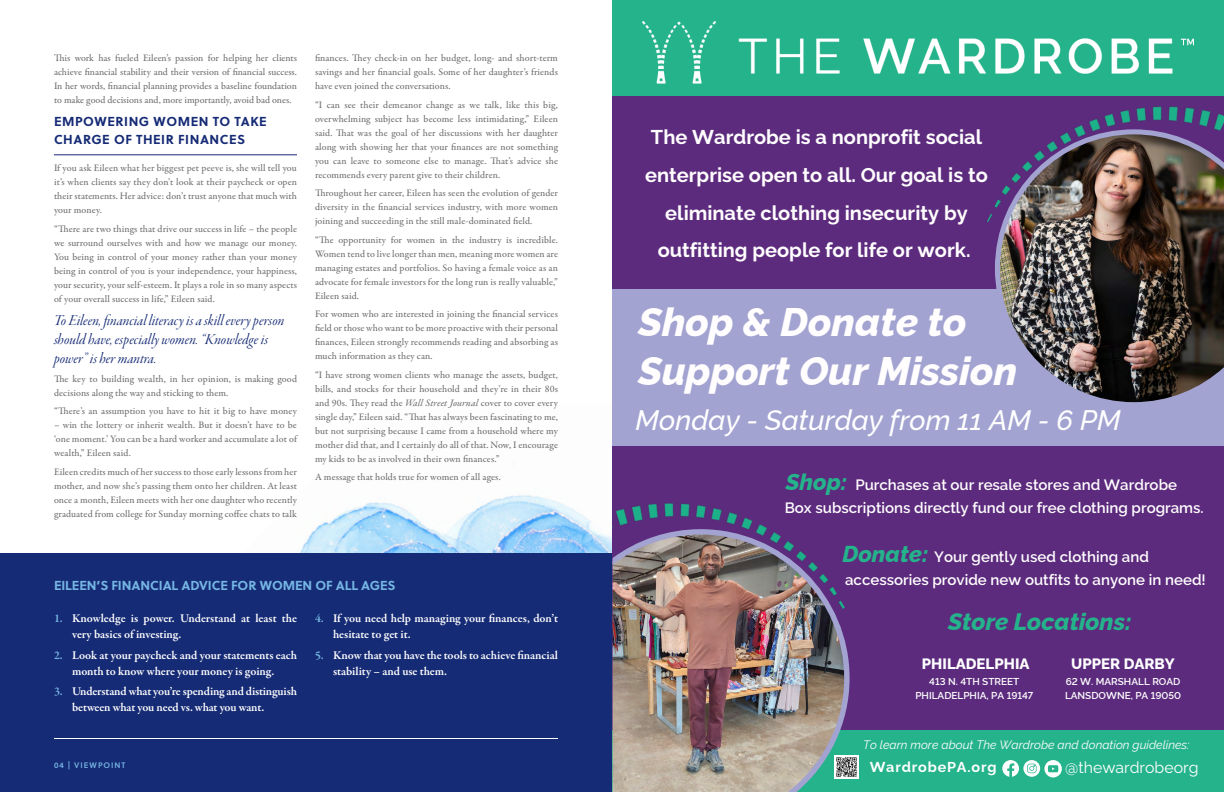
<style>
.page{position:relative;width:1224px;height:792px;background:#fff}
.page>*{position:absolute;margin:0;border:0;box-sizing:border-box;transform-origin:0 0}
.t1{font:italic 800 39.8px/49px "Raleway Wardrobe";color:#fffdfe}
.t2{font:italic 500 28.2px "Raleway Wardrobe";color:#fff}
.t3{font:italic 800 23.9px "Raleway Wardrobe";color:#25b38b}
.t4{font:italic 800 23px "Raleway Wardrobe";color:#25b38b}
.t5{font:700 20px/37.5px "Raleway Wardrobe";color:#fffdfe;text-align:center}
.t6{font:16px/19px "Garamond Premr Pro It Disp";color:#162b75}
.t7{font:15.9px "Raleway Wardrobe";color:#fff}
.t8{font:600 15px/23.3px "Raleway Wardrobe";color:#fffdfe}
.t9{font:800 15px "Raleway Wardrobe";color:#fff}
.t10{font:700 14.4px "Raleway Wardrobe";letter-spacing:.06em;color:#fff}
.t11{font:700 13px/18px "Soleil";letter-spacing:.04em;color:#162b75}
.t12{font:700 13px "Soleil";letter-spacing:-.005em;color:#75b6e4}
.t13{font:600 12px/16px "Garamond Premr Pro";letter-spacing:-.005em;color:#fff}
.t14{font:italic 12px "Raleway Wardrobe";color:#fff}
.t15{font:500 10px/14px "Garamond Premr Pro";letter-spacing:.01em;color:#6d6e71;text-align:justify}
.t16{font:600 10px/13.5px "Raleway Wardrobe";color:#fff;text-align:center}
.t17{font:8px "Soleil Sb";letter-spacing:.12em;color:#75b6e4}
.s1{font-family:"Garamond Premr Pro Med It";font-weight:400}
.s2{color:#75b6e4}
</style>
<div class="page">
<img style="left:186px;top:495px;width:426px;height:59px">
<div style="left:0;top:554px;width:1224px;height:238px;background:#162b75"></div>
<div style="left:613px;top:0;width:611px;height:792px;background:#5c2b7d"></div>
<div style="left:613px;top:731px;width:611px;height:61px;background:#25b38b"></div>
<img style="left:615px;top:503px;width:152px;height:26px">
<div style="left:613px;top:290px;width:611px;height:156px;background:#a2a3d1"></div>
<div style="left:613px;top:0;width:611px;height:95px;background:#25b38b"></div>
<img style="left:1003px;top:297px;width:221px;height:106px">
<img style="left:613px;top:529px;width:237px;height:263px">
<img style="left:643px;top:21px;width:550px;height:63px">
<div style="left:833px;top:753px;width:28px;height:28px;background:linear-gradient(to right,#25b38b,#25b38b)"></div>
<img style="left:835px;top:755px;width:24px;height:24px">
<svg style="left:1002px;top:760px;width:60px;height:17px"></svg>
<img style="left:987px;top:42px;width:237px;height:255px">
<hr style="left:54px;top:154px;width:243px;height:1px;background:#162b75">
<hr style="left:54px;top:738px;width:504px;height:1px;background:#fff">
<p class="t15" style="left:54px;top:51px;width:245px">This work has fueled Eileen’s passion for helping her clients achieve financial stability and their version of financial success.<br>In her words, financial planning provides a baseline foundation to make good decisions and, more importantly, avoid bad ones.</p>
<h3 class="t11" style="left:54px;top:111px;width:214px">EMPOWERING WOMEN TO TAKE<br>CHARGE OF THEIR FINANCES</h3>
<p class="t15" style="left:54px;top:161px;width:245px">If you ask Eileen what her biggest pet peeve is, she will tell you it’s when clients say they don’t look at their paycheck or open their statements. Her advice: don’t trust anyone that much with your money.</p>
<p class="t15" style="left:54px;top:222px;width:245px">“There are two things that drive our success in life – the people we surround ourselves with and how we manage our money.<br>You being in control of your money rather than your money being in control of you is your independence, your happiness, your security, your self-esteem. It plays a role in so many aspects of your overall success in life,” Eileen said.</p>
<h3 class="t6" style="left:54px;top:312px;width:232px">To Eileen, financial literacy is a skill every person should have, especially women. “Knowledge is power” is her mantra.</h3>
<p class="t15" style="left:54px;top:372px;width:245px">The key to building wealth, in her opinion, is making good decisions along the way and sticking to them.</p>
<p class="t15" style="left:54px;top:404px;width:245px">“There’s an assumption you have to hit it big to have money</p>
<p class="t15" style="left:54px;top:418px;width:244px">– win the lottery or inherit wealth. But it doesn’t have to be ‘one moment.’ You can be a hard worker and accumulate a lot of wealth,” Eileen said.</p>
<p class="t15" style="left:54px;top:465px;width:245px">Eileen credits much of her success to those early lessons from her mother, and now she’s passing them onto her children. At least once a month, Eileen meets with her one daughter who recently graduated from college for Sunday morning coffee chats to talk</p>
<p class="t15" style="left:315px;top:51px;width:245px">finances. They check-in on her budget, long- and short-term savings and her financial goals. Some of her daughter’s friends have even joined the conversations.</p>
<p class="t15" style="left:315px;top:98px;width:245px">“I can see their demeanor change as we talk, like this big, overwhelming subject has become less intimidating,” Eileen said. That was the goal of her discussions with her daughter along with showing her that your finances are not something you can leave to someone else to manage. That’s advice she recommends every parent give to their children.</p>
<p class="t15" style="left:315px;top:186px;width:245px">Throughout her career, Eileen has seen the evolution of gender diversity in the financial services industry, with more women joining and succeeding in the still male-dominated field.</p>
<p class="t15" style="left:315px;top:233px;width:245px">“The opportunity for women in the industry is incredible.<br>Women tend to live longer than men, meaning more women are managing estates and portfolios. So having a female voice as an advocate for female investors for the long run is really valuable,” Eileen said.</p>
<p class="t15" style="left:315px;top:307px;width:245px">For women who are interested in joining the financial services field or those who want to be more proactive with their personal finances, Eileen strongly recommends reading and absorbing as much information as they can.</p>
<p class="t15" style="left:315px;top:368px;width:245px">“I have strong women clients who manage the assets, budget, bills, and stocks for their household and they’re in their 80s and 90s. They read the <span class="s1">Wall Street Journal</span> cover to cover every single day,” Eileen said. “That has always been fascinating to me, but not surprising because I came from a household where my mother did that, and I certainly do all of that. Now, I encourage my kids to be as involved in their own finances.”</p>
<p class="t15" style="left:315px;top:470px;width:187px">A message that holds true for women of all ages.</p>
<h3 class="t12" style="left:54px;top:576px;width:343px">EILEEN’S FINANCIAL ADVICE FOR WOMEN OF ALL AGES</h3>
<p class="t13" style="left:72px;top:611px;width:226px;text-indent:-18px"><span class="s2">1.</span> Knowledge is power. Understand at least the very basics of investing.</p>
<p class="t13" style="left:54px;top:647px;width:244px;text-align:center"><span class="s2">2.</span> Look at your paycheck and your statements each month to know where your money is going.</p>
<p class="t13" style="left:72px;top:684px;width:227px;text-indent:-18px"><span class="s2">3.</span> Understand what you’re spending and distinguish between what you need vs. what you want.</p>
<p class="t13" style="left:333px;top:611px;width:226px;text-indent:-18px"><span class="s2">4.</span> If you need help managing your finances, don’t hesitate to get it.</p>
<p class="t13" style="left:333px;top:647px;width:226px;text-indent:-18px"><span class="s2">5.</span> Know that you have the tools to achieve financial stability – and use them.</p>
<p class="t17" style="left:54px;top:759px;width:73px">04 | VIEWPOINT</p>
<h3 class="t5" style="left:645px;top:117px;width:344px">The Wardrobe is a nonprofit social enterprise open to all. Our goal is to eliminate clothing insecurity by outfitting people for life or work.</h3>
<h1 class="t1" style="left:638px;top:293px;width:380px">Shop &amp; Donate to<br>Support Our Mission</h1>
<h2 class="t2" style="left:636px;top:398px;width:487px">Monday - Saturday from 11 AM - 6 PM</h2>
<h3 class="t4" style="left:786px;top:464px;width:63px">Shop:</h3>
<h3 class="t8" style="left:785px;top:471px;width:421px;text-indent:71px">Purchases at our resale stores and Wardrobe<br>Box subscriptions directly fund our free clothing programs.</h3>
<h3 class="t8" style="left:845px;top:544px;width:362px;text-indent:89px">Your gently used clothing and accessories provide new outfits to anyone in need!</h3>
<h3 class="t4" style="left:842px;top:536px;width:87px">Donate:</h3>
<h3 class="t3" style="left:948px;top:603px;width:185px">Store Locations:</h3>
<h3 class="t9" style="left:922px;top:652px;width:109px">PHILADELPHIA</h3>
<p class="t16" style="left:915px;top:674px;width:120px">413 N. 4TH STREET<br>PHILADELPHIA, PA 19147</p>
<h3 class="t9" style="left:1071px;top:652px;width:105px">UPPER DARBY</h3>
<p class="t16" style="left:1065px;top:674px;width:118px;text-align:left">62 W. MARSHALL ROAD<br>LANSDOWNE, PA 19050</p>
<p class="t14" style="left:863px;top:735px;width:328px">To learn more about The Wardrobe and donation guidelines:</p>
<h3 class="t10" style="left:870px;top:756px;width:128px">WardrobePA.org</h3>
<h3 class="t7" style="left:1065px;top:755px;width:135px">@thewardrobeorg</h3>
</div>
